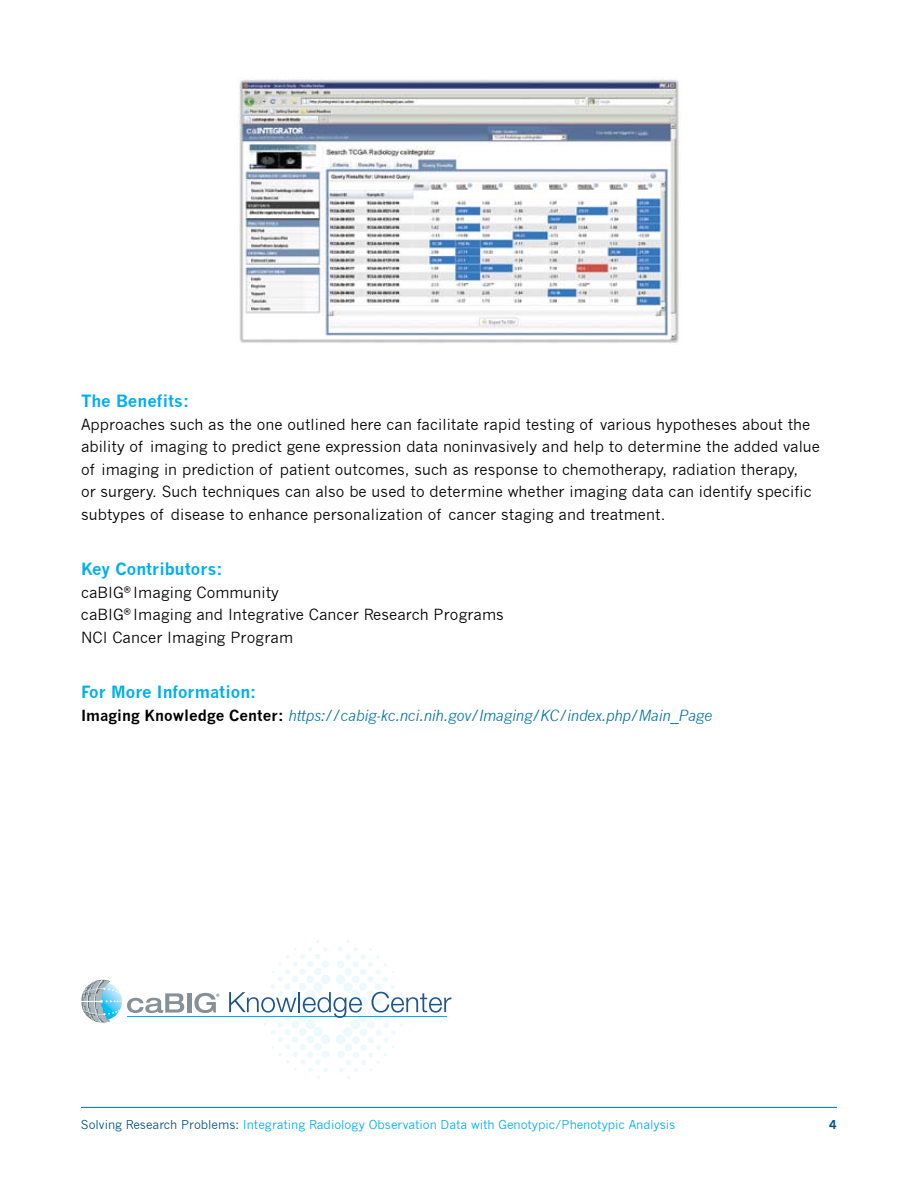
<style>
.page{position:relative;width:918px;height:1188px;background:#fff}
.page>*{position:absolute;margin:0;border:0;box-sizing:border-box;transform-origin:0 0}
.t1{font:700 16.5px "News Gothic";letter-spacing:.005em;color:#00aeef}
.t2{font:15px/22.5px "News Gothic";letter-spacing:.005em;color:#000}
.t3{font:italic 15px "News Gothic";letter-spacing:-.02em;color:#00719b}
.t4{font:12px "News Gothic";color:#00aeef}
.t5{font:700 12px "News Gothic";color:#005480}
.s1{font-weight:700;font-style:normal;color:#000}
.s2{color:#005480}
</style>
<div class="page">
<hr style="left:81px;top:1107px;width:756px;height:1px;background:#00719b">
<img style="left:237px;top:78px;width:442px;height:265px">
<svg style="left:286px;top:940px;width:93px;height:29px"></svg>
<hr style="left:127px;top:1016px;width:320px;height:1px;background:#00aeef">
<svg style="left:229px;top:992px;width:67px;height:21px"></svg>
<hr style="left:298px;top:992px;width:2px;height:20px;background:#1e5490">
<svg style="left:303px;top:992px;width:59px;height:26px"></svg>
<svg style="left:372px;top:992px;width:79px;height:21px"></svg>
<svg style="left:81px;top:980px;width:103px;height:43px"></svg>
<hr style="left:188px;top:993px;width:4px;height:20px;background:#869097">
<svg style="left:194px;top:993px;width:25px;height:20px"></svg>
<h4 class="t1" style="left:81px;top:391px;width:110px">The Benefits:</h4>
<p class="t2" style="left:81px;top:413px;width:741px">Approaches such as the one outlined here can facilitate rapid testing of various hypotheses about the ability of imaging to predict gene expression data noninvasively and help to determine the added value of imaging in prediction of patient outcomes, such as response to chemotherapy, radiation therapy,<br>or surgery. Such techniques can also be used to determine whether imaging data can identify specific subtypes of disease to enhance personalization of cancer staging and treatment.</p>
<h4 class="t1" style="left:81px;top:559px;width:143px">Key Contributors:</h4>
<p class="t2" style="left:81px;top:581px;width:424px">caBIG<sup>®</sup> Imaging Community<br>caBIG<sup>®</sup> Imaging and Integrative Cancer Research Programs<br>NCI Cancer Imaging Program</p>
<p class="t1" style="left:81px;top:682px;width:177px">For More Information:</p>
<p class="t3" style="left:81px;top:706px;width:633px"><span class="s1">Imaging Knowledge Center:</span> https://cabig-kc.nci.nih.gov/Imaging/KC/index.php/Main_Page</p>
<p class="t4" style="left:81px;top:1117px;width:596px"><span class="s2">Solving Research Problems:</span> Integrating Radiology Observation Data with Genotypic/Phenotypic Analysis</p>
<p class="t5" style="left:829px;top:1117px;width:9px">4</p>
</div>
